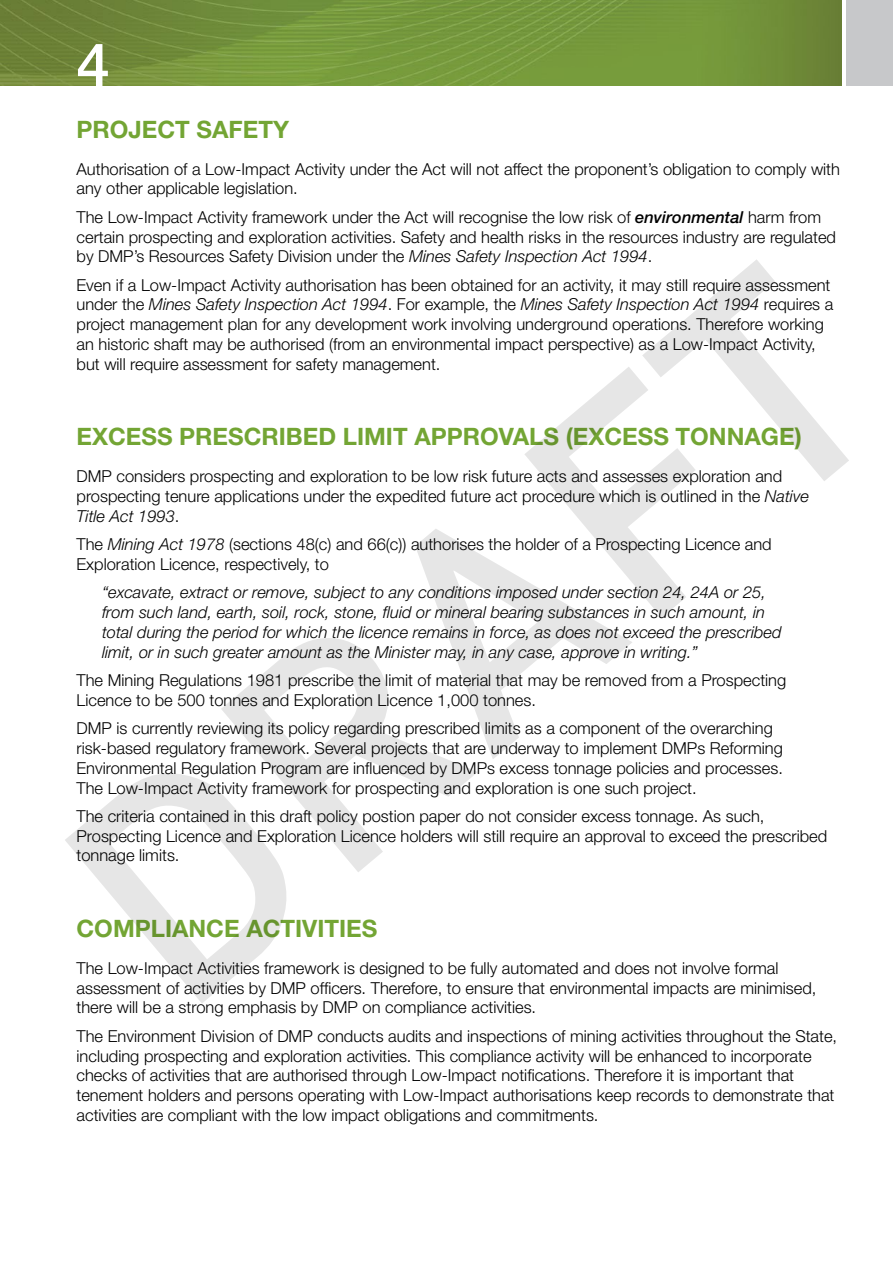
<style>
.page{position:relative;width:893px;height:1263px;background:#fff}
.page>*{position:absolute;margin:0;border:0;box-sizing:border-box;transform-origin:0 0}
.t1{font:700 300px "DIN Alternate";color:#000}
.t2{font:500 60px "Helvetica Neue";color:#fff}
.title_green{font:700 24px "Helvetica Neue";color:#73a534}
.body{font:300 16.5px/19.8px "Helvetica Neue";color:#000}
.body-2{font:italic 300 16.5px/19.8px "Helvetica Neue";color:#000}
.s1{font-weight:500;font-style:italic}
.s2{font-style:italic}
</style>
<div class="page">
<div style="left:846px;top:0;width:47px;height:85px;background:#c7c8ca"></div>
<img style="left:0;top:0;width:842px;height:85px">
<h2 class="t2" style="left:77px;top:29px;width:35px">4</h2>
<p class="title_green" style="left:77px;top:114px;width:214px">PROJECT SAFETY</p>
<p class="body" style="left:77px;top:158px;width:765px">Authorisation of a Low-Impact Activity under the Act will not affect the proponent’s obligation to comply with any other applicable legislation.</p>
<p class="body" style="left:77px;top:207px;width:761px">The Low-Impact Activity framework under the Act will recognise the low risk of <span class="s1">environmental</span> harm from certain prospecting and exploration activities. Safety and health risks in the resources industry are regulated by DMP’s Resources Safety Division under the <span class="s2">Mines Safety Inspection Act 1994</span>.</p>
<p class="body" style="left:77px;top:274px;width:758px">Even if a Low-Impact Activity authorisation has been obtained for an activity, it may still require assessment under the <span class="s2">Mines Safety Inspection Act 1994</span>. For example, the <span class="s2">Mines Safety Inspection Act 1994</span> requires a project management plan for any development work involving underground operations. Therefore working an historic shaft may be authorised (from an environmental impact perspective) as a Low-Impact Activity, but will require assessment for safety management.</p>
<h1 class="t1" style="left:-30px;top:762px;width:928px;rotate:-40deg">DRAFT</h1>
<p class="title_green" style="left:77px;top:422px;width:727px">EXCESS PRESCRIBED LIMIT APPROVALS (EXCESS TONNAGE)</p>
<p class="body" style="left:77px;top:466px;width:734px">DMP considers prospecting and exploration to be low risk future acts and assesses exploration and prospecting tenure applications under the expedited future act procedure which is outlined in the <span class="s2">Native<br>Title Act 1993</span>.</p>
<p class="body" style="left:77px;top:534px;width:697px">The <span class="s2">Mining Act 1978</span> (sections 48(c) and 66(c)) authorises the holder of a Prospecting Licence and<br>Exploration Licence, respectively, to</p>
<p class="body-2" style="left:102px;top:582px;width:681px">“excavate, extract or remove, subject to any conditions imposed under section 24, 24A or 25, from such land, earth, soil, rock, stone, fluid or mineral bearing substances in such amount, in total during the period for which the licence remains in force, as does not exceed the prescribed limit, or in such greater amount as the Minister may, in any case, approve in writing.”</p>
<p class="body" style="left:77px;top:670px;width:711px">The Mining Regulations 1981 prescribe the limit of material that may be removed from a Prospecting<br>Licence to be 500 tonnes and Exploration Licence 1,000 tonnes.</p>
<p class="body" style="left:77px;top:718px;width:708px">DMP is currently reviewing its policy regarding prescribed limits as a component of the overarching risk-based regulatory framework. Several projects that are underway to implement DMPs Reforming Environmental Regulation Program are influenced by DMPs excess tonnage policies and processes.<br>The Low-Impact Activity framework for prospecting and exploration is one such project.</p>
<p class="body" style="left:77px;top:806px;width:752px">The criteria contained in this draft policy postion paper do not consider excess tonnage. As such,<br>Prospecting Licence and Exploration Licence holders will still require an approval to exceed the prescribed tonnage limits.</p>
<p class="title_green" style="left:77px;top:914px;width:302px">COMPLIANCE ACTIVITIES</p>
<p class="body" style="left:77px;top:958px;width:741px">The Low-Impact Activities framework is designed to be fully automated and does not involve formal assessment of activities by DMP officers. Therefore, to ensure that environmental impacts are minimised, there will be a strong emphasis by DMP on compliance activities.</p>
<p class="body" style="left:77px;top:1025px;width:762px">The Environment Division of DMP conducts audits and inspections of mining activities throughout the State, including prospecting and exploration activities. This compliance activity will be enhanced to incorporate checks of activities that are authorised through Low-Impact notifications. Therefore it is important that tenement holders and persons operating with Low-Impact authorisations keep records to demonstrate that activities are compliant with the low impact obligations and commitments.</p>
</div>
